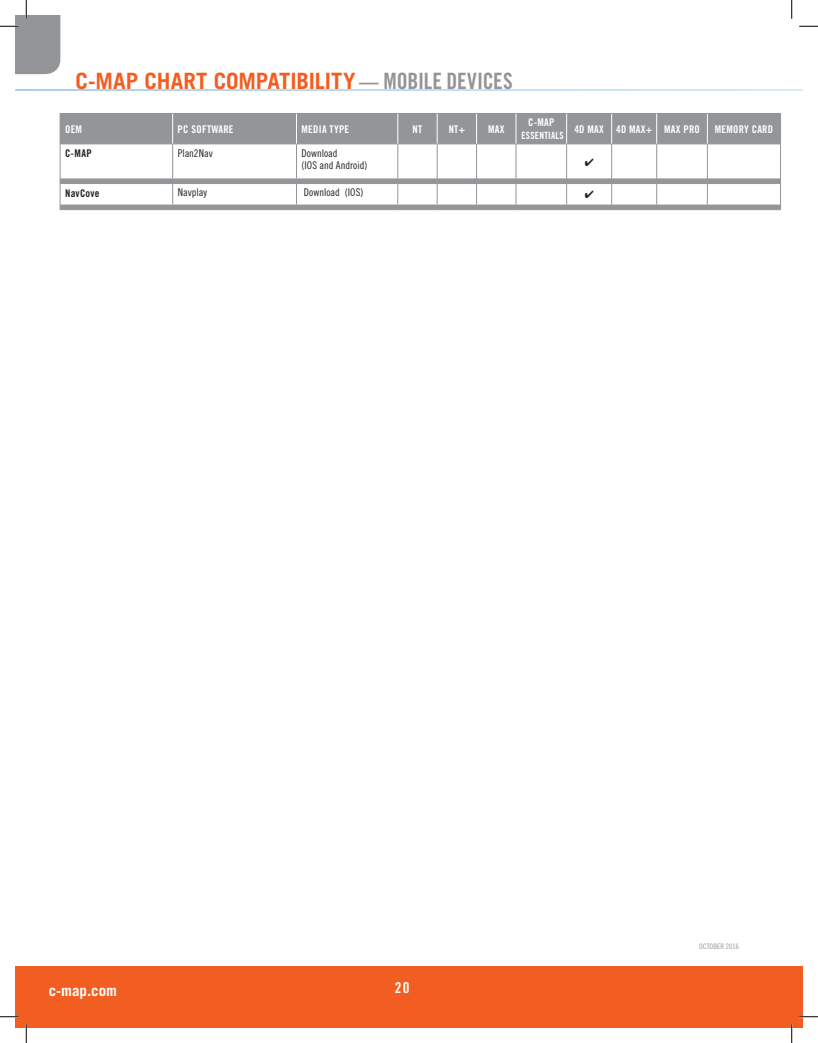
<style>
.page{position:relative;width:818px;height:1043px;background:#fff}
.page>*{position:absolute;margin:0;border:0;box-sizing:border-box;transform-origin:0 0}
.t1{font:700 22.5px "Trade Gothic LT Std";color:#f25e21}
.t2{font:700 15px "Trade Gothic LT Std";color:#fff}
.t3{font:15px "Trade Gothic LT Std Bd Cn 20";color:#fff}
.t4{font:10.62px "Trade Gothic LT Std Bd Cn 20";letter-spacing:.025em;color:#fff}
.t5{font:10.62px/12.8px "Trade Gothic LT Std Cn 18";color:#231f20}
.t6{font:10.62px "Trade Gothic Bold Cond Twenty";letter-spacing:.02em;color:#231f20}
.t7{font:10.62px "Trade Gothic LT Std Bd Cn 20";color:#231f20}
.t8{font:10px "Trade Gothic LT Std Bd Cn 20";letter-spacing:.025em;color:#fff;scale:.95 1}
.t9{font:7.5px "Trade Gothic LT Std Cn 18";color:#939598}
.s1{font-size:20px;color:#939598}
.s2{font-family:"Trade Gothic LT Std Bd Cn 20";font-weight:400;color:#939598}
</style>
<div class="page">
<div style="left:15px;top:966px;width:787px;height:62px;background:#f25e21"></div>
<hr style="left:15px;top:90px;width:787px;height:1px;background:#56a0d5">
<div style="left:61px;top:114px;width:719px;height:30px;background:#939598"></div>
<hr style="left:296px;top:144px;width:1px;height:34px;background:#939598">
<hr style="left:397px;top:144px;width:1px;height:34px;background:#939598">
<hr style="left:780px;top:144px;width:1px;height:35px;background:#939598">
<hr style="left:398px;top:178px;width:39px;height:2px;background:#939598">
<hr style="left:437px;top:178px;width:39px;height:2px;background:#939598">
<hr style="left:477px;top:178px;width:38px;height:2px;background:#939598">
<hr style="left:516px;top:178px;width:50px;height:2px;background:#939598">
<hr style="left:567px;top:178px;width:44px;height:2px;background:#939598">
<hr style="left:612px;top:178px;width:44px;height:2px;background:#939598">
<hr style="left:657px;top:178px;width:50px;height:2px;background:#939598">
<hr style="left:707px;top:178px;width:73px;height:2px;background:#939598">
<hr style="left:437px;top:144px;width:1px;height:35px;background:#939598">
<hr style="left:476px;top:144px;width:1px;height:35px;background:#939598">
<hr style="left:515px;top:144px;width:1px;height:35px;background:#939598">
<hr style="left:566px;top:144px;width:1px;height:35px;background:#939598">
<hr style="left:611px;top:144px;width:1px;height:35px;background:#939598">
<hr style="left:656px;top:144px;width:1px;height:35px;background:#939598">
<hr style="left:707px;top:144px;width:1px;height:35px;background:#939598">
<hr style="left:60px;top:113px;width:113px;height:1px;background:#939598">
<hr style="left:60px;top:114px;width:1px;height:30px;background:#939598">
<hr style="left:173px;top:113px;width:123px;height:1px;background:#939598">
<hr style="left:296px;top:113px;width:102px;height:1px;background:#939598">
<hr style="left:398px;top:113px;width:39px;height:1px;background:#939598">
<hr style="left:437px;top:113px;width:39px;height:1px;background:#939598">
<hr style="left:476px;top:113px;width:40px;height:1px;background:#939598">
<hr style="left:516px;top:113px;width:50px;height:1px;background:#939598">
<hr style="left:566px;top:113px;width:45px;height:1px;background:#939598">
<hr style="left:611px;top:113px;width:45px;height:1px;background:#939598">
<hr style="left:656px;top:113px;width:51px;height:1px;background:#939598">
<hr style="left:707px;top:113px;width:73px;height:1px;background:#939598">
<hr style="left:780px;top:114px;width:1px;height:30px;background:#939598">
<hr style="left:60px;top:144px;width:113px;height:1px;background:#939598">
<hr style="left:173px;top:144px;width:123px;height:1px;background:#939598">
<hr style="left:296px;top:144px;width:102px;height:1px;background:#939598">
<hr style="left:398px;top:144px;width:39px;height:1px;background:#939598">
<hr style="left:437px;top:144px;width:39px;height:1px;background:#939598">
<hr style="left:476px;top:144px;width:40px;height:1px;background:#939598">
<hr style="left:516px;top:144px;width:50px;height:1px;background:#939598">
<hr style="left:566px;top:144px;width:45px;height:1px;background:#939598">
<hr style="left:611px;top:144px;width:45px;height:1px;background:#939598">
<hr style="left:656px;top:144px;width:51px;height:1px;background:#939598">
<hr style="left:707px;top:144px;width:73px;height:1px;background:#939598">
<hr style="left:60px;top:178px;width:113px;height:2px;background:#939598">
<hr style="left:173px;top:178px;width:123px;height:2px;background:#939598">
<hr style="left:296px;top:178px;width:102px;height:2px;background:#939598">
<hr style="left:172px;top:114px;width:1px;height:30px;background:#fff">
<hr style="left:296px;top:114px;width:1px;height:30px;background:#fff">
<hr style="left:397px;top:114px;width:1px;height:30px;background:#fff">
<hr style="left:437px;top:114px;width:1px;height:30px;background:#fff">
<hr style="left:476px;top:114px;width:1px;height:30px;background:#fff">
<hr style="left:515px;top:114px;width:1px;height:30px;background:#fff">
<hr style="left:566px;top:114px;width:1px;height:30px;background:#fff">
<hr style="left:611px;top:114px;width:1px;height:30px;background:#fff">
<hr style="left:656px;top:114px;width:1px;height:30px;background:#fff">
<hr style="left:707px;top:114px;width:1px;height:30px;background:#fff">
<hr style="left:60px;top:144px;width:1px;height:35px;background:#939598">
<hr style="left:172px;top:144px;width:1px;height:34px;background:#939598">
<svg style="left:799px;top:25px;width:19px;height:2px"></svg>
<svg style="left:0;top:1016px;width:19px;height:1px"></svg>
<svg style="left:799px;top:1015px;width:19px;height:2px"></svg>
<svg style="left:0;top:0;width:60px;height:74px"></svg>
<svg style="left:25px;top:1024px;width:2px;height:18px"></svg>
<svg style="left:791px;top:0;width:1px;height:19px"></svg>
<svg style="left:790px;top:1024px;width:2px;height:18px"></svg>
<svg style="left:60px;top:179px;width:721px;height:31px"></svg>
<h1 class="t1" style="left:76px;top:67px;width:437px">C-MAP Chart Compatibility <span class="s1">—</span> <span class="s2">MOBILE DEVICES</span></h1>
<p class="t4" style="left:65px;top:122px;width:19px">OE M</p>
<p class="t4" style="left:178px;top:122px;width:57px">PC SOFTWARE</p>
<p class="t4" style="left:301px;top:122px;width:49px">MEDIA TYPE</p>
<p class="t4" style="left:412px;top:122px;width:11px">NT</p>
<p class="t4" style="left:448px;top:122px;width:18px">NT+</p>
<p class="t4" style="left:488px;top:122px;width:18px">MAX</p>
<p class="t7" style="left:65px;top:146px;width:28px">C-MAP</p>
<p class="t5" style="left:178px;top:146px;width:37px">Plan2Nav</p>
<p class="t5" style="left:301px;top:146px;width:67px">Download<br>(IOS and Android)</p>
<p class="t6" style="left:65px;top:186px;width:36px">NavCove</p>
<p class="t5" style="left:178px;top:186px;width:31px">Navplay</p>
<p class="t5" style="left:304px;top:186px;width:61px">Download (IOS)</p>
<p class="t4" style="left:528px;top:116px;width:28px">C-MAP</p>
<p class="t8" style="left:521px;top:129px;width:46px">ESSENTIALS</p>
<p class="t4" style="left:574px;top:122px;width:26px">4D MAX</p>
<p class="t4" style="left:616px;top:122px;width:79px">4D MAX+ MAX PRO</p>
<p class="t4" style="left:714px;top:122px;width:60px">MEMORY CARD</p>
<h2 class="t2" style="left:49px;top:981px;width:70px">c-map.com</h2>
<h2 class="t3" style="left:394px;top:978px;width:16px">20</h2>
<p class="t9" style="left:699px;top:942px;width:41px">OCTOBER 2016</p>
</div>
